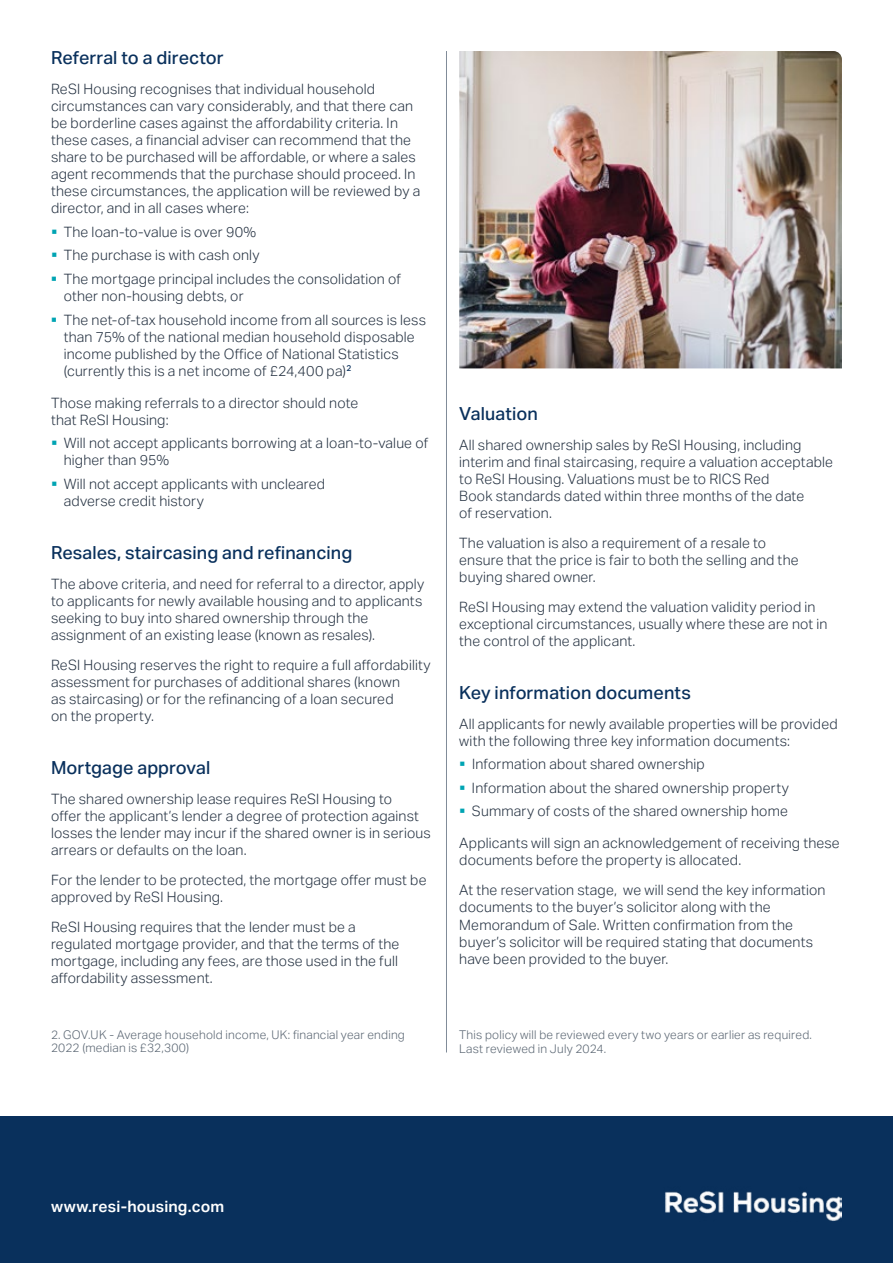
<style>
.page{position:relative;width:893px;height:1263px;background:#fff}
.page>*{position:absolute;margin:0;border:0;box-sizing:border-box;transform-origin:0 0}
.t1{font:500 18px "Aktiv Grotesk";letter-spacing:.005em;color:#09305c}
.t2{font:600 15.75px "Aktiv Grotesk";letter-spacing:.01em;color:#fff}
.t3{font:300 14.25px/17.1px "Aktiv Grotesk";letter-spacing:.01em;color:#233040}
.t4{font:300 12px/13.5px "Aktiv Grotesk";letter-spacing:.02em;color:#576370}
</style>
<div class="page">
<hr style="left:446px;top:51px;width:1px;height:1001px;background:#818c99">
<div style="left:0;top:1116px;width:893px;height:147px;background:#09305c"></div>
<img style="left:665px;top:1191px;width:177px;height:30px">
<img style="left:459px;top:51px;width:383px;height:317px">
<p class="t1" style="left:51px;top:47px;width:174px">Referral to a director</p>
<p class="t3" style="left:51px;top:80px;width:371px">ReSI Housing recognises that individual household circumstances can vary considerably, and that there can be borderline cases against the affordability criteria. In these cases, a financial adviser can recommend that the share to be purchased will be affordable, or where a sales agent recommends that the purchase should proceed. In these circumstances, the application will be reviewed by a director, and in all cases where:</p>
<p class="t3" style="left:64px;top:220px;width:339px;line-height:23.5px">The loan-to-value is over 90%<br>The purchase is with cash only<br>The mortgage principal includes the consolidation of</p>
<p class="t3" style="left:64px;top:284px;width:364px;line-height:23.5px">other non-housing debts, or<br>The net-of-tax household income from all sources is less</p>
<p class="t3" style="left:64px;top:328px;width:353px">than 75% of the national median household disposable income published by the Office of National Statistics (currently this is a net income of £24,400 pa)<sup>2</sup></p>
<p class="t3" style="left:51px;top:394px;width:309px">Those making referrals to a director should note that ReSI Housing:</p>
<p class="t3" style="left:64px;top:435px;width:366px">Will not accept applicants borrowing at a loan-to-value of higher than 95%</p>
<p class="t3" style="left:64px;top:475px;width:263px">Will not accept applicants with uncleared adverse credit history</p>
<p class="t1" style="left:51px;top:542px;width:303px">Resales, staircasing and refinancing</p>
<p class="t3" style="left:51px;top:575px;width:375px">The above criteria, and need for referral to a director, apply to applicants for newly available housing and to applicants seeking to buy into shared ownership through the assignment of an existing lease (known as resales).</p>
<p class="t3" style="left:51px;top:656px;width:381px">ReSI Housing reserves the right to require a full affordability assessment for purchases of additional shares (known<br>as staircasing) or for the refinancing of a loan secured<br>on the property.</p>
<p class="t1" style="left:51px;top:757px;width:161px">Mortgage approval</p>
<p class="t3" style="left:51px;top:790px;width:381px">The shared ownership lease requires ReSI Housing to<br>offer the applicant’s lender a degree of protection against losses the lender may incur if the shared owner is in serious arrears or defaults on the loan.</p>
<p class="t3" style="left:51px;top:872px;width:377px">For the lender to be protected, the mortgage offer must be approved by ReSI Housing.</p>
<p class="t3" style="left:51px;top:919px;width:350px">ReSI Housing requires that the lender must be a regulated mortgage provider, and that the terms of the mortgage, including any fees, are those used in the full affordability assessment.</p>
<p class="t4" style="left:51px;top:1028px;width:355px">2. GOV.UK - Average household income, UK: financial year ending<br>2022 (median is £32,300)</p>
<p class="t1" style="left:459px;top:403px;width:80px">Valuation</p>
<p class="t3" style="left:459px;top:436px;width:375px">All shared ownership sales by ReSI Housing, including interim and final staircasing, require a valuation acceptable to ReSI Housing. Valuations must be to RICS Red<br>Book standards dated within three months of the date<br>of reservation.</p>
<p class="t3" style="left:459px;top:534px;width:341px">The valuation is also a requirement of a resale to ensure that the price is fair to both the selling and the buying shared owner.</p>
<p class="t3" style="left:459px;top:598px;width:370px">ReSI Housing may extend the valuation validity period in exceptional circumstances, usually where these are not in the control of the applicant.</p>
<p class="t1" style="left:459px;top:682px;width:233px">Key information documents</p>
<p class="t3" style="left:459px;top:715px;width:380px">All applicants for newly available properties will be provided with the following three key information documents:</p>
<p class="t3" style="left:472px;top:753px;width:318px;line-height:23.5px">Information about shared ownership<br>Information about the shared ownership property<br>Summary of costs of the shared ownership home</p>
<p class="t3" style="left:459px;top:835px;width:382px">Applicants will sign an acknowledgement of receiving these documents before the property is allocated.</p>
<p class="t3" style="left:459px;top:882px;width:368px">At the reservation stage, we will send the key information documents to the buyer’s solicitor along with the Memorandum of Sale. Written confirmation from the buyer’s solicitor will be required stating that documents have been provided to the buyer.</p>
<p class="t4" style="left:459px;top:1028px;width:354px">This policy will be reviewed every two years or earlier as required.<br>Last reviewed in July 2024.</p>
<p class="t2" style="left:51px;top:1197px;width:175px">www.resi-housing.com</p>
</div>
